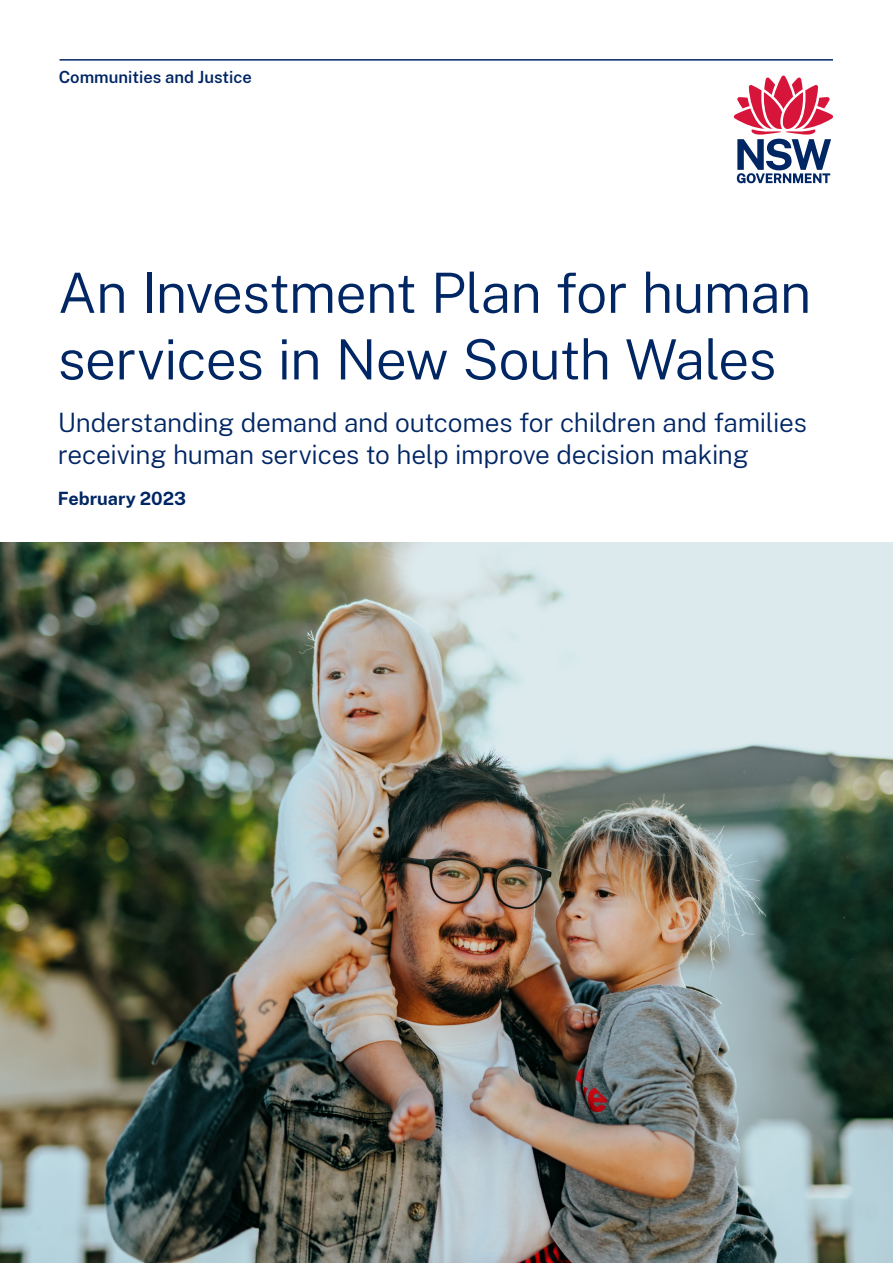
<style>
.page{position:relative;width:893px;height:1263px;background:#fff}
.page>*{position:absolute;margin:0;border:0;box-sizing:border-box;transform-origin:0 0}
.Head{font:300 55.5px/66.6px "Public Sans";letter-spacing:-.02em;color:#002664}
.Sub_head{font:300 26.25px/31.5px "Public Sans";letter-spacing:-.01em;color:#002664}
.Date{font:700 18px "Public Sans";color:#002664}
.Department_descripto{font:600 16.5px "Public Sans";color:#002664}
</style>
<div class="page">
<hr style="left:60px;top:59px;width:773px;height:2px;background:#002664">
<svg style="left:734px;top:76px;width:99px;height:107px"></svg>
<img style="left:0;top:542px;width:893px;height:721px">
<p class="Department_descripto" style="left:59px;top:65px;width:195px">Communities and Justice</p>
<p class="Head" style="left:58px;top:257px;width:755px">An Investment Plan for human services in New South Wales</p>
<p class="Sub_head" style="left:58px;top:406px;width:751px">Understanding demand and outcomes for children and families receiving human services to help improve decision making</p>
<p class="Date" style="left:58px;top:485px;width:130px">February 2023</p>
</div>
